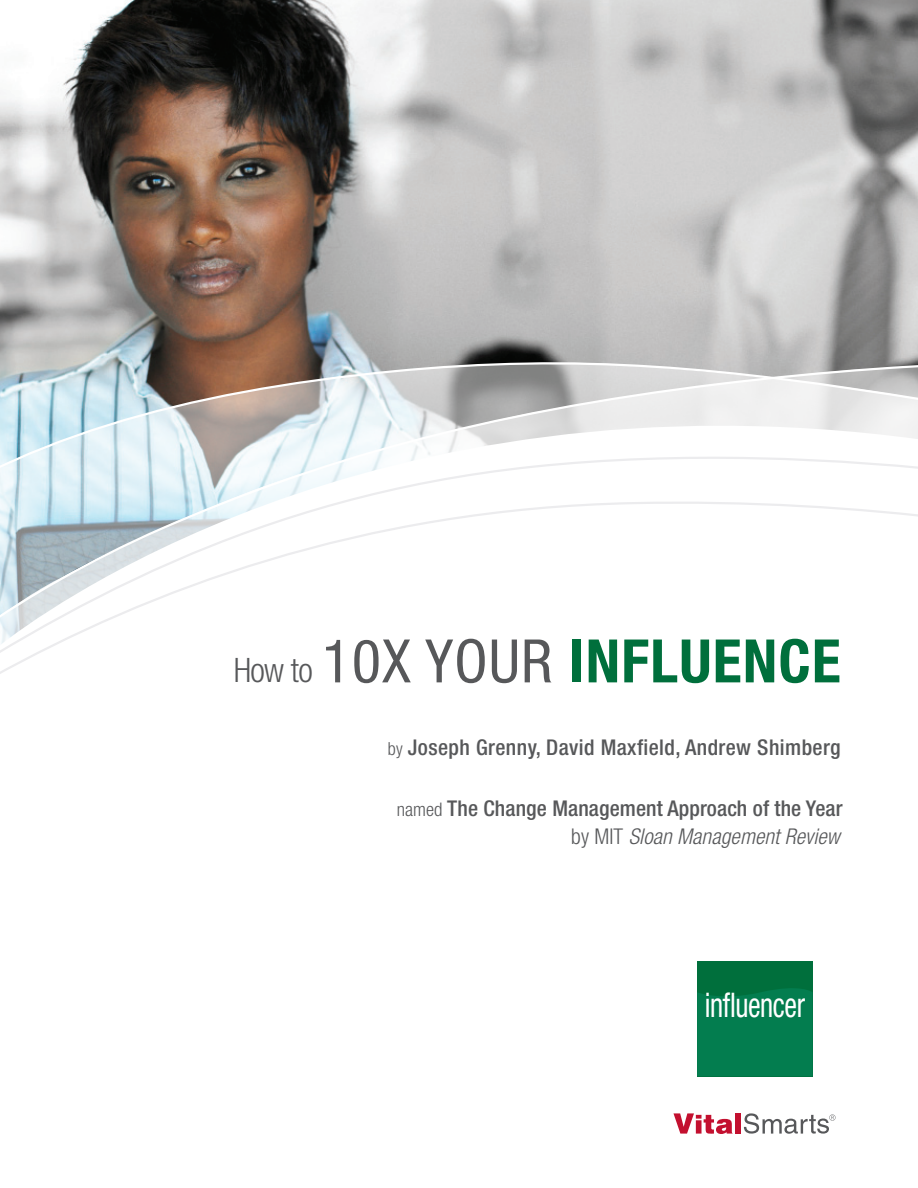
<style>
.page{position:relative;width:918px;height:1188px;background:#fff}
.page>*{position:absolute;margin:0;border:0;box-sizing:border-box;transform-origin:0 0}
.t1{font:700 condensed 60px "Helvetica Neue";letter-spacing:.02em;color:#006f3c}
.t2{font:condensed 34.05px "Helvetica Neue";color:#fff;scale:.83 1}
.t3{font:500 condensed 21.75px/27.3px "Helvetica Neue";letter-spacing:.015em;color:#57585a;text-align:right}
.s1{font-weight:300;font-size:33.75px;color:#57585a}
.s2{font-weight:400;color:#57585a}
.s3{font-weight:300;font-size:18px}
.s4{font-weight:300;font-size:18.75px}
.s5{font-weight:300}
.s6{font-weight:300;font-style:italic}
</style>
<div class="page">
<img style="left:0;top:0;width:918px;height:351px">
<svg style="left:0;top:351px;width:918px;height:323px"></svg>
<svg style="left:674px;top:1113px;width:59px;height:21px"></svg>
<div style="left:735px;top:1113px;width:6px;height:21px;background:#c3102f"></div>
<svg style="left:744px;top:1113px;width:92px;height:21px"></svg>
<div style="left:697px;top:961px;width:116px;height:115px;background:#006f3c"></div>
<div style="left:697px;top:988px;width:116px;height:88px;background:#037d4f"></div>
<h1 class="t1" style="left:234px;top:625px;width:608px"><span class="s1">How to</span> <span class="s2">10X Your</span> INFLUENCE</h1>
<p class="t3" style="left:388px;top:734px;width:455px"><span class="s3">by</span> Joseph Grenny, David Maxfield, Andrew Shimberg</p>
<p class="t3" style="left:397px;top:795px;width:447px"><span class="s4">named</span> The Change Management Approach of the Year <span class="s5">by MIT</span> <span class="s6">Sloan Management Review</span></p>
<h2 class="t2" style="left:705px;top:985px;width:122px">influencer</h2>
</div>
